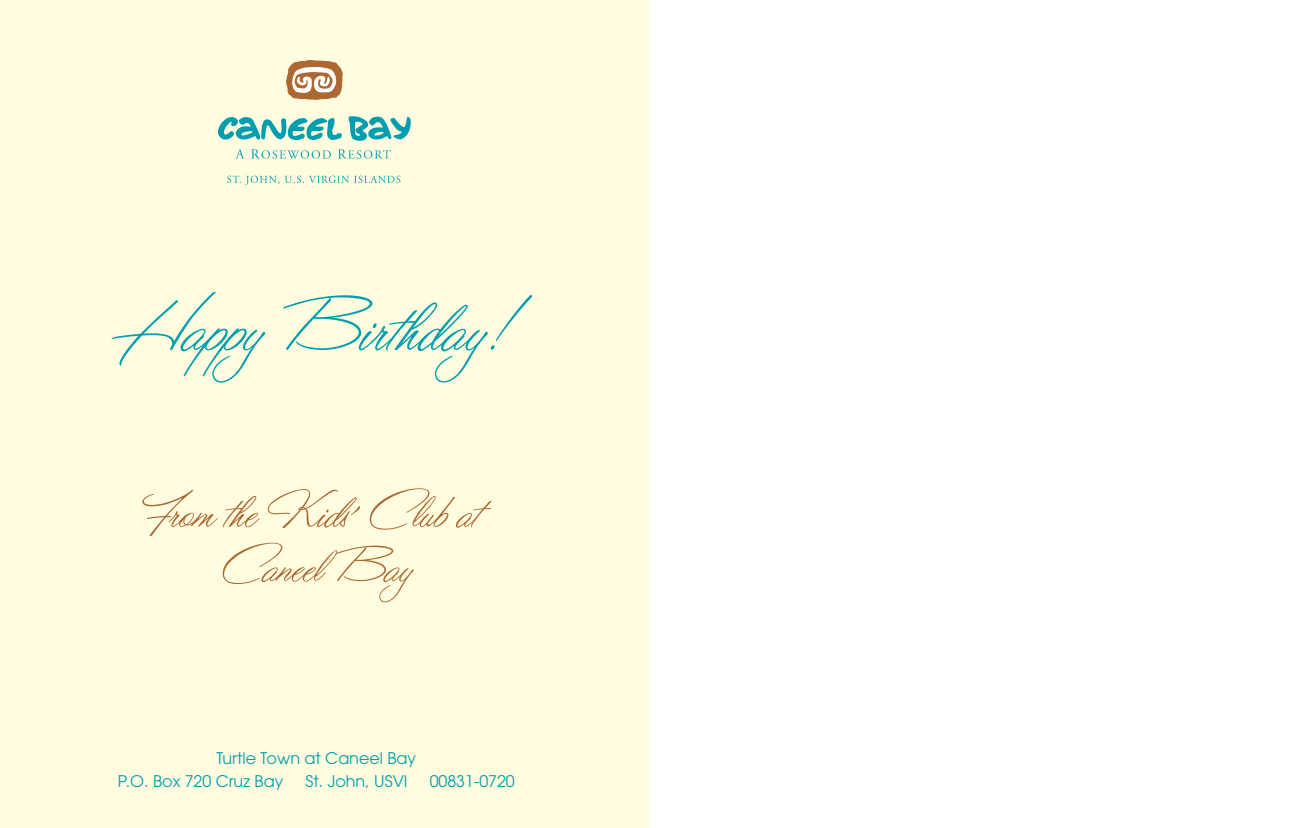
<style>
.page{position:relative;width:1296px;height:828px;background:#fff}
.page>*{position:absolute;margin:0;border:0;box-sizing:border-box;transform-origin:0 0}
.t1{font:80px "Valentina Joy JF";color:#009eaf}
.t2{font:52px/54.4px "Valentina Joy JF";color:#ad6730;text-align:center}
.t3{font:16px/23.2px "Avant Garde";color:#009eaf}
</style>
<div class="page">
<div style="left:0;top:0;width:649px;height:828px;background:#fffcdf"></div>
<svg style="left:217px;top:117px;width:125px;height:23px"></svg>
<svg style="left:348px;top:116px;width:63px;height:25px"></svg>
<svg style="left:227px;top:176px;width:173px;height:9px"></svg>
<svg style="left:235px;top:149px;width:9px;height:10px"></svg>
<svg style="left:251px;top:149px;width:80px;height:10px"></svg>
<svg style="left:338px;top:149px;width:53px;height:10px"></svg>
<svg style="left:286px;top:60px;width:57px;height:40px"></svg>
<svg style="left:351px;top:506px;width:9px;height:9px"></svg>
<h1 class="t1" style="left:110px;top:271px;width:409px">Happy Birthday!</h1>
<h2 class="t2" style="left:136px;top:485px;width:342px">From the Kids Club at<br>Caneel Bay</h2>
<p class="t3" style="left:118px;top:747px;width:300px;text-indent:99px">Turtle Town at Caneel Bay<br>P.O. Box 720 Cruz Bay</p>
<p class="t3" style="left:305px;top:770px;width:104px">St. John, USVI</p>
<p class="t3" style="left:430px;top:770px;width:87px">00831-0720</p>
</div>
